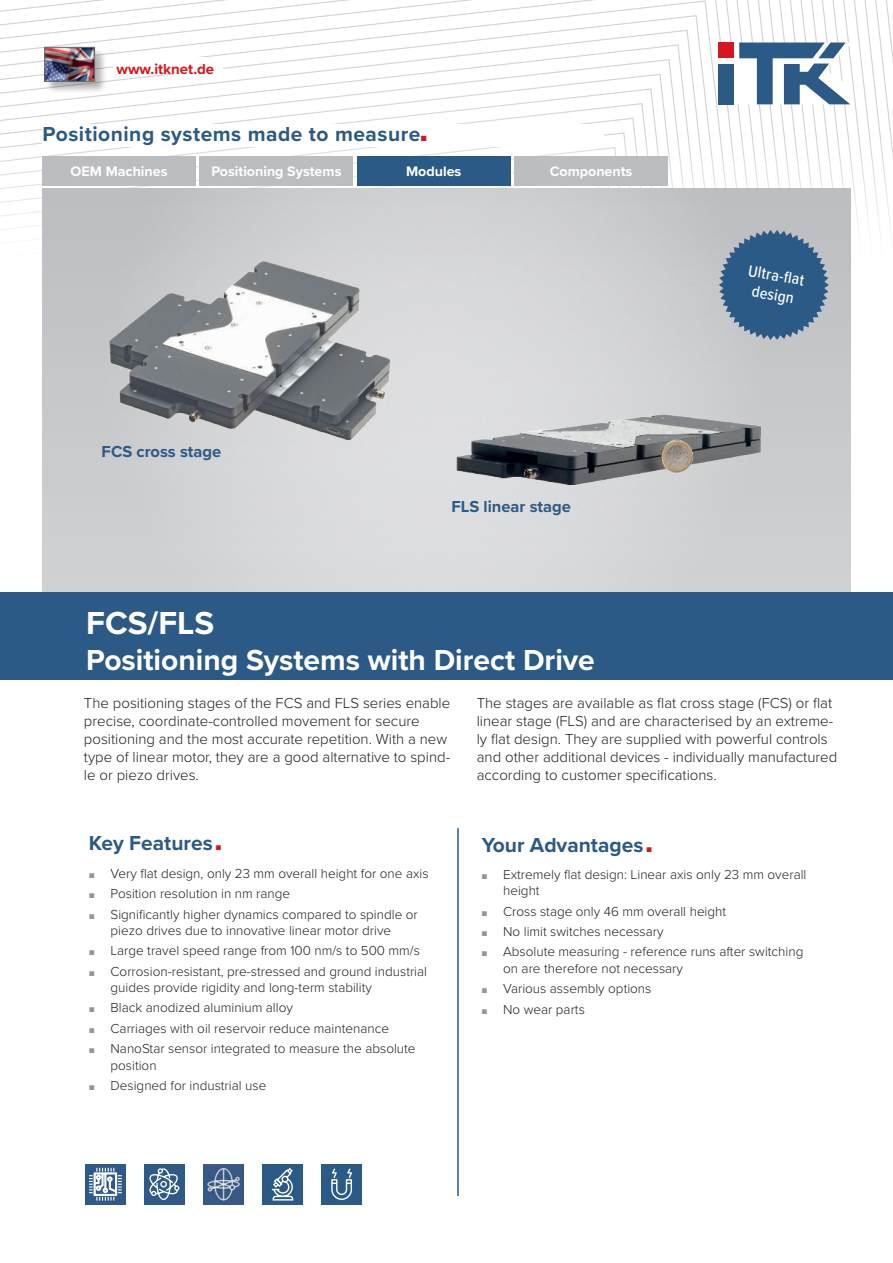
<style>
.page{position:relative;width:893px;height:1263px;background:#fff}
.page>*{position:absolute;margin:0;border:0;box-sizing:border-box;transform-origin:0 0}
.t1{font:700 33px "Proxima Nova";color:#fff}
.t2{font:700 30px "Proxima Nova";color:#fff}
.t3{font:700 21px "Proxima Nova";letter-spacing:.025em;color:#2c5a86}
.t4{font:700 21px "Proxima Nova";color:#2c5a86}
.t5{font:700 16.5px "Proxima Nova";color:#2c5a86}
.t6{font:500 16.5px/19.8px "Proxima Nova Cond";color:#fff;text-align:center}
.t7{font:300 15px/18px "Proxima Nova";color:#231f20}
.t8{font:700 15px "Proxima Nova";color:#d7171f}
.t9{font:700 14.25px "Proxima Nova";color:#fff}
.t10{font:300 13.5px/16.2px "Proxima Nova";color:#231f20}
.t11{font:500 9px "Proxima Nova";color:#d7171f}
.t12{font:700 8.25px "Proxima Nova";color:#d7171f}
.s1{font-size:8.25px;color:#939598}
</style>
<div class="page">
<svg style="left:0;top:0;width:893px;height:259px"></svg>
<div style="left:43px;top:189px;width:807px;height:409px;background:#c9cacc"></div>
<svg style="left:102px;top:43px;width:664px;height:664px;fill:#d7d8da"></svg>
<div style="left:0;top:592px;width:893px;height:88px;background:#2c5a86"></div>
<div style="left:43px;top:156px;width:153px;height:30px;background:#bcbdc0"></div>
<div style="left:200px;top:156px;width:153px;height:30px;background:#bcbdc0"></div>
<div style="left:357px;top:156px;width:153px;height:30px;background:#2c5a86"></div>
<div style="left:514px;top:156px;width:154px;height:30px;background:#bcbdc0"></div>
<hr style="left:457px;top:828px;width:2px;height:368px;background:#2c5a86">
<div style="left:113px;top:57px;width:109px;height:17px;background:#fff"></div>
<img style="left:457px;top:415px;width:303px;height:70px">
<svg style="left:718px;top:43px;width:134px;height:61px"></svg>
<img style="left:109px;top:262px;width:281px;height:177px">
<svg style="left:719px;top:230px;width:110px;height:110px"></svg>
<div style="left:43px;top:125px;width:561px;height:22px;background:#fff"></div>
<div style="left:46px;top:48px;width:62px;height:47px;background:#231f20;opacity:.34"></div>
<img style="left:47px;top:49px;width:46px;height:30px">
<div style="left:45px;top:47px;width:50px;height:34px;border:1px solid #6b6d70"></div>
<div style="left:85px;top:1164px;width:41px;height:40px;background:#2f5a87"></div>
<svg style="left:89px;top:1168px;width:33px;height:33px"></svg>
<div style="left:321px;top:1164px;width:41px;height:40px;background:#2c5a86"></div>
<svg style="left:331px;top:1168px;width:21px;height:32px"></svg>
<div style="left:144px;top:1164px;width:41px;height:40px;background:#2f5a87"></div>
<svg style="left:149px;top:1168px;width:31px;height:32px"></svg>
<div style="left:262px;top:1164px;width:41px;height:40px;background:#2c5a86"></div>
<svg style="left:271px;top:1168px;width:23px;height:33px"></svg>
<img style="left:203px;top:1164px;width:40px;height:40px">
<p class="t8" style="left:117px;top:62px;width:99px">www.itknet.de</p>
<h3 class="t3" style="left:43px;top:125px;width:379px">Positioning systems made to measure</h3>
<p class="t11" style="left:421px;top:134px;width:7px">■</p>
<p class="t9" style="left:71px;top:166px;width:98px">OEM Machines</p>
<p class="t9" style="left:211px;top:166px;width:132px">Positioning Systems</p>
<p class="t9" style="left:406px;top:166px;width:57px">Modules</p>
<p class="t9" style="left:550px;top:166px;width:84px">Components</p>
<p class="t5" style="left:102px;top:445px;width:121px">FCS cross stage</p>
<p class="t5" style="left:451px;top:500px;width:121px">FLS linear stage</p>
<h1 class="t1" style="left:86px;top:609px;width:130px">FCS/FLS</h1>
<h2 class="t2" style="left:86px;top:648px;width:510px">Positioning Systems with Direct Drive</h2>
<p class="t6" style="left:750px;top:261px;width:58px;rotate:10deg">Ultra-fl at design</p>
<p class="t7" style="left:84px;top:695px;width:368px">The positioning stages of the FCS and FLS series enable precise, coordinate-controlled movement for secure positioning and the most accurate repetition. With a new type of linear motor, they are a good alternative to spind&shy;le or piezo drives.</p>
<p class="t7" style="left:477px;top:695px;width:362px">The stages are available as flat cross stage (FCS) or flat linear stage (FLS) and are characterised by an extreme&shy;ly flat design. They are supplied with powerful controls and other additional devices - individually manufactured according to customer specifications.</p>
<h3 class="t4" style="left:89px;top:834px;width:126px">Key Features</h3>
<p class="t12" style="left:216px;top:844px;width:7px">■</p>
<p class="t10" style="left:89px;top:866px;width:341px"><span class="s1">■</span> Very flat design, only 23 mm overall height for one axis</p>
<p class="t10" style="left:89px;top:886px;width:202px"><span class="s1">■</span> Position resolution in nm range</p>
<p class="t10" style="left:89px;top:907px;width:330px;text-align:center"><span class="s1">■</span> Significantly higher dynamics compared to spindle or piezo drives due to innovative linear motor drive</p>
<p class="t10" style="left:89px;top:943px;width:332px"><span class="s1">■</span> Large travel speed range from 100 nm/s to 500 mm/s</p>
<p class="t10" style="left:111px;top:964px;width:318px;text-indent:-21px"><span class="s1">■</span> Corrosion-resistant, pre-stressed and ground industrial guides provide rigidity and long-term stability</p>
<p class="t10" style="left:89px;top:1001px;width:205px"><span class="s1">■</span> Black anodized aluminium alloy</p>
<p class="t10" style="left:89px;top:1021px;width:301px"><span class="s1">■</span> Carriages with oil reservoir reduce maintenance</p>
<p class="t10" style="left:111px;top:1041px;width:307px;text-indent:-21px"><span class="s1">■</span> NanoStar sensor integrated to measure the absolute position</p>
<p class="t10" style="left:89px;top:1078px;width:179px"><span class="s1">■</span> Designed for industrial use</p>
<h3 class="t4" style="left:482px;top:837px;width:163px">Your Advantages</h3>
<p class="t12" style="left:646px;top:846px;width:7px">■</p>
<p class="t10" style="left:503px;top:867px;width:305px;text-indent:-21px"><span class="s1">■</span> Extremely flat design: Linear axis only 23 mm overall height</p>
<p class="t10" style="left:482px;top:904px;width:246px"><span class="s1">■</span> Cross stage only 46 mm overall height</p>
<p class="t10" style="left:482px;top:924px;width:183px"><span class="s1">■</span> No limit switches necessary</p>
<p class="t10" style="left:503px;top:945px;width:302px;text-indent:-21px"><span class="s1">■</span> Absolute measuring - reference runs after switching on are therefore not necessary</p>
<p class="t10" style="left:482px;top:981px;width:171px"><span class="s1">■</span> Various assembly options</p>
<p class="t10" style="left:482px;top:1002px;width:104px"><span class="s1">■</span> No wear parts</p>
</div>
